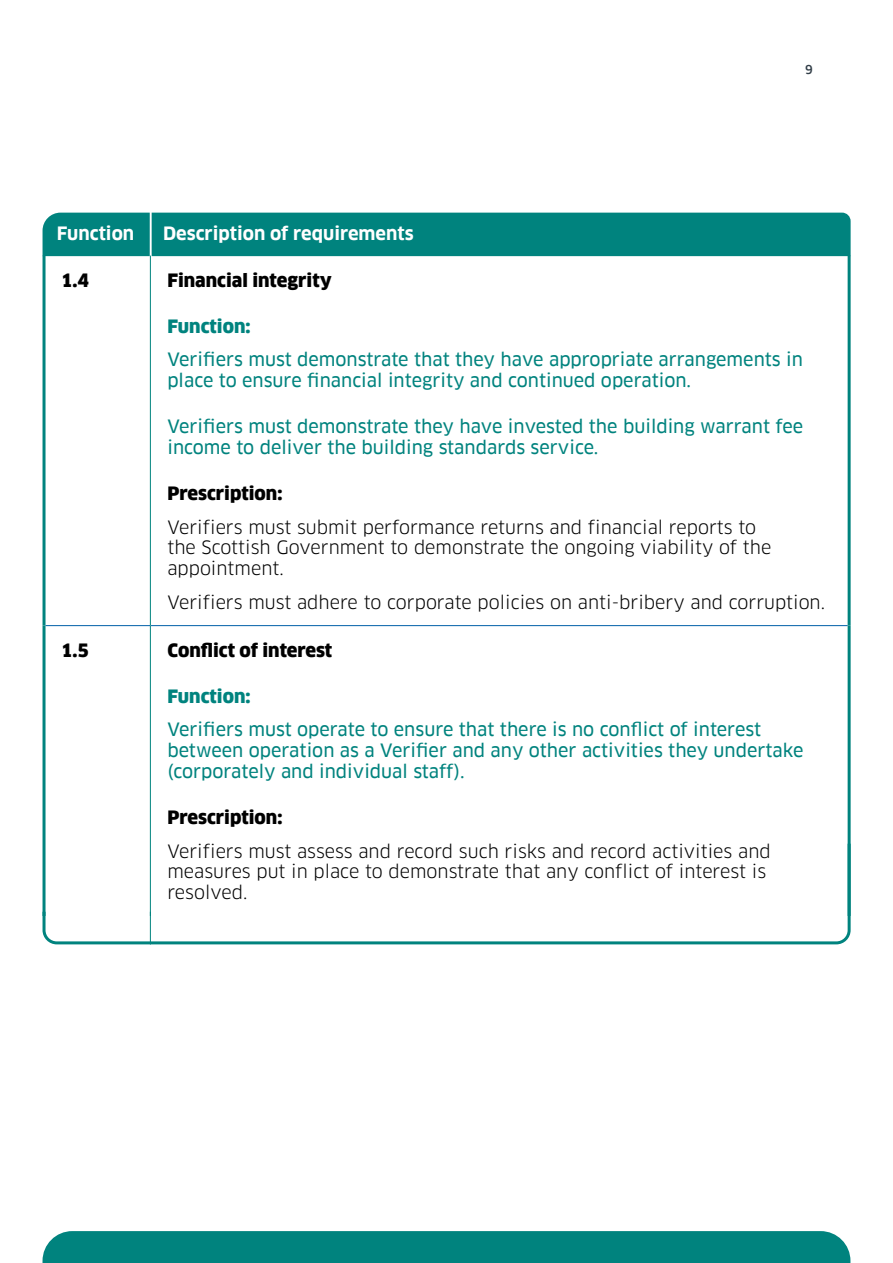
<style>
.page{position:relative;width:893px;height:1263px;background:#fff}
.page>*{position:absolute;margin:0;border:0;box-sizing:border-box;transform-origin:0 0}
.t1{font:18px/20.7px "Clan Pro News";color:#00837e}
.t2{font:18px/20.7px "Clan";color:#000}
.t3{font:900 18px "Clan Pro";color:#000}
.t4{font:700 18px "Clan Pro";color:#fff}
.t5{font:900 18px "Clan Pro";color:#00837e}
.t6{font:500 12px "Clan Pro";color:#323e48}
</style>
<div class="page">
<hr style="left:46px;top:625px;width:104px;height:1px;background:#0060a8">
<hr style="left:151px;top:625px;width:697px;height:1px;background:#0060a8">
<hr style="left:43px;top:256px;width:3px;height:370px;background:#00837e">
<hr style="left:848px;top:256px;width:3px;height:370px;background:#00837e">
<hr style="left:150px;top:256px;width:1px;height:370px;background:#00837e">
<hr style="left:43px;top:626px;width:3px;height:290px;background:#00837e">
<hr style="left:848px;top:626px;width:3px;height:290px;background:#00837e">
<hr style="left:150px;top:626px;width:1px;height:290px;background:#00837e">
<div style="left:43px;top:213px;width:808px;height:43px;background:#00837e"></div>
<svg style="left:42px;top:909px;width:105px;height:36px"></svg>
<svg style="left:147px;top:841px;width:704px;height:104px"></svg>
<div style="left:43px;top:1231px;width:807px;height:32px;background:#00837e"></div>
<p class="t6" style="left:805px;top:62px;width:9px">9</p>
<p class="t4" style="left:57px;top:222px;width:79px">Function</p>
<p class="t4" style="left:163px;top:222px;width:252px">Description of requirements</p>
<p class="t3" style="left:61px;top:269px;width:29px">1.4</p>
<p class="t3" style="left:167px;top:269px;width:166px">Financial integrity</p>
<p class="t5" style="left:167px;top:316px;width:85px">Function:</p>
<p class="t1" style="left:167px;top:350px;width:637px">Verifiers must demonstrate that they have appropriate arrangements in place to ensure financial integrity and continued operation.</p>
<p class="t1" style="left:167px;top:416px;width:637px">Verifiers must demonstrate they have invested the building warrant fee income to deliver the building standards service.</p>
<p class="t3" style="left:167px;top:483px;width:117px">Prescription:</p>
<p class="t2" style="left:167px;top:517px;width:606px">Verifiers must submit performance returns and financial reports to the Scottish Government to demonstrate the ongoing viability of the appointment.</p>
<p class="t2" style="left:167px;top:592px;width:659px">Verifiers must adhere to corporate policies on anti-bribery and corruption.</p>
<p class="t3" style="left:61px;top:639px;width:29px">1.5</p>
<p class="t3" style="left:167px;top:639px;width:166px">Conflict of interest</p>
<p class="t5" style="left:167px;top:686px;width:85px">Function:</p>
<p class="t1" style="left:167px;top:720px;width:638px">Verifiers must operate to ensure that there is no conflict of interest between operation as a Verifier and any other activities they undertake (corporately and individual staff).</p>
<p class="t3" style="left:167px;top:807px;width:117px">Prescription:</p>
<p class="t2" style="left:167px;top:841px;width:605px">Verifiers must assess and record such risks and record activities and measures put in place to demonstrate that any conflict of interest is resolved.</p>
</div>
